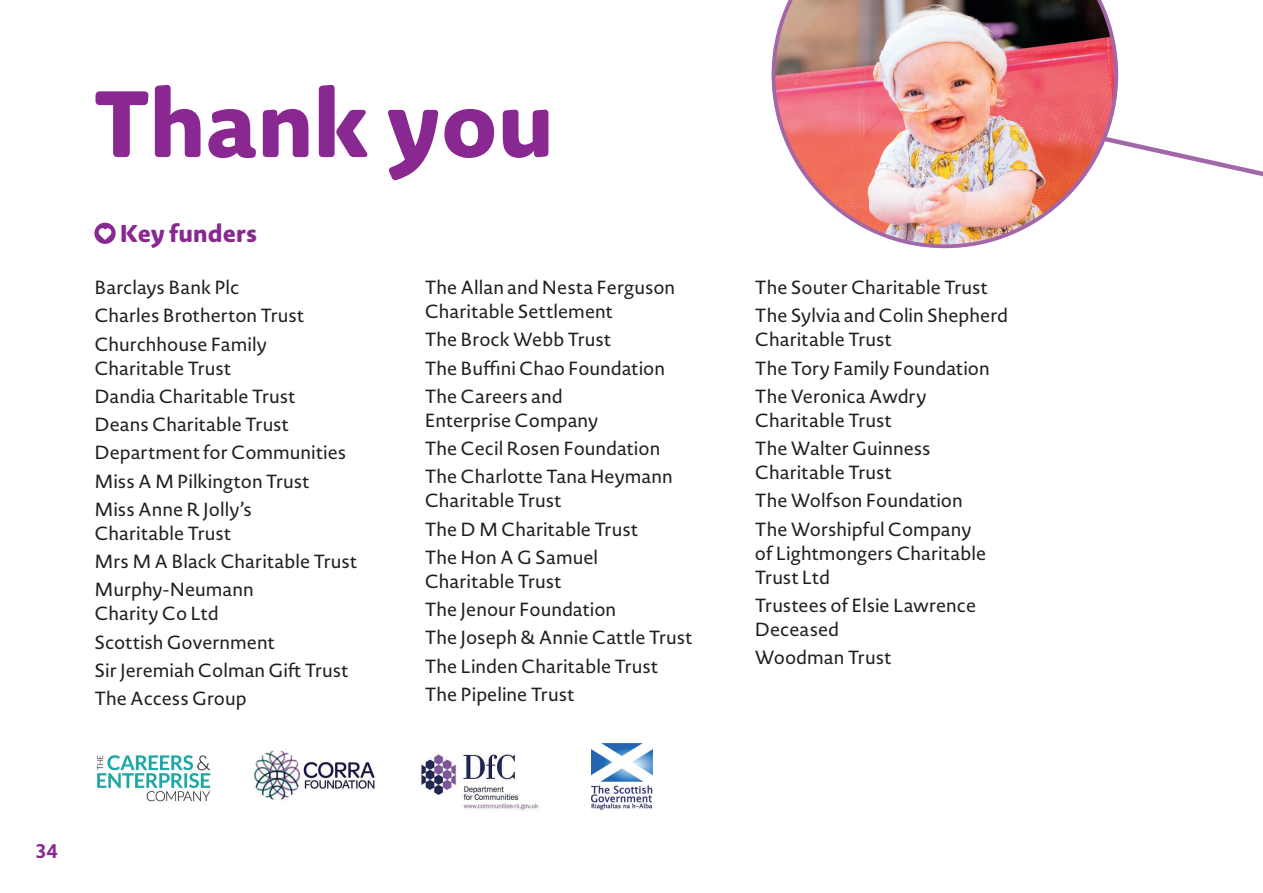
<style>
.page{position:relative;width:1263px;height:893px;background:#fff}
.page>*{position:absolute;margin:0;border:0;box-sizing:border-box;transform-origin:0 0}
.A_Head{font:800 92.55px "Novel Sans Rd Pro";color:#892890}
.B_Head{font:800 24px "Novel Sans Rd Pro";color:#892890}
.t1{font:700 19.5px "Novel Sans Rd Pro";color:#892890}
.Body_copy{font:18.75px/24px "Novel Sans Pro";color:#231f20}
</style>
<div class="page">
<hr style="left:1262px;top:0;width:1px;height:893px;background:#892890">
<img style="left:420px;top:753px;width:119px;height:58px">
<img style="left:97px;top:755px;width:114px;height:47px">
<img style="left:254px;top:751px;width:121px;height:49px">
<img style="left:591px;top:743px;width:61px;height:66px">
<svg style="left:1118px;top:129px;width:145px;height:100px"></svg>
<img style="left:772px;top:0;width:346px;height:248px">
<svg style="left:94px;top:223px;width:22px;height:21px"></svg>
<p class="A_Head" style="left:92px;top:55px;width:463px">Thank you</p>
<p class="B_Head" style="left:120px;top:215px;width:139px">Key funders</p>
<p class="Body_copy" style="left:94px;top:275px;width:147px">Barclays Bank Plc</p>
<p class="Body_copy" style="left:94px;top:304px;width:211px">Charles Brotherton Trust</p>
<p class="Body_copy" style="left:94px;top:332px;width:174px">Churchhouse Family<br>Charitable Trust</p>
<p class="Body_copy" style="left:94px;top:384px;width:203px">Dandia Charitable Trust</p>
<p class="Body_copy" style="left:94px;top:412px;width:196px">Deans Charitable Trust</p>
<p class="Body_copy" style="left:94px;top:441px;width:253px">Department for Communities</p>
<p class="Body_copy" style="left:94px;top:469px;width:217px">Miss A M Pilkington Trust</p>
<p class="Body_copy" style="left:94px;top:497px;width:159px">Miss Anne R Jolly’s<br>Charitable Trust</p>
<p class="Body_copy" style="left:94px;top:549px;width:264px">Mrs M A Black Charitable Trust</p>
<p class="Body_copy" style="left:94px;top:578px;width:161px">Murphy-Neumann<br>Charity Co Ltd</p>
<p class="Body_copy" style="left:94px;top:630px;width:182px">Scottish Government</p>
<p class="Body_copy" style="left:94px;top:658px;width:256px">Sir Jeremiah Colman Gift Trust</p>
<p class="Body_copy" style="left:94px;top:686px;width:154px">The Access Group</p>
<p class="Body_copy" style="left:425px;top:275px;width:252px">The Allan and Nesta Ferguson<br>Charitable Settlement</p>
<p class="Body_copy" style="left:425px;top:328px;width:188px">The Brock Webb Trust</p>
<p class="Body_copy" style="left:425px;top:356px;width:242px">The Buffini Chao Foundation</p>
<p class="Body_copy" style="left:425px;top:384px;width:175px">The Careers and<br>Enterprise Company</p>
<p class="Body_copy" style="left:425px;top:436px;width:237px">The Cecil Rosen Foundation</p>
<p class="Body_copy" style="left:425px;top:465px;width:249px">The Charlotte Tana Heymann<br>Charitable Trust</p>
<p class="Body_copy" style="left:425px;top:517px;width:215px">The D M Charitable Trust</p>
<p class="Body_copy" style="left:425px;top:545px;width:175px">The Hon A G Samuel<br>Charitable Trust</p>
<p class="Body_copy" style="left:425px;top:597px;width:193px">The Jenour Foundation</p>
<p class="Body_copy" style="left:425px;top:626px;width:269px">The Joseph &amp; Annie Cattle Trust</p>
<p class="Body_copy" style="left:425px;top:654px;width:235px">The Linden Charitable Trust</p>
<p class="Body_copy" style="left:425px;top:682px;width:151px">The Pipeline Trust</p>
<p class="t1" style="left:35px;top:836px;width:24px">34</p>
<p class="Body_copy" style="left:755px;top:275px;width:234px">The Souter Charitable Trust</p>
<p class="Body_copy" style="left:755px;top:304px;width:255px">The Sylvia and Colin Shepherd<br>Charitable Trust</p>
<p class="Body_copy" style="left:755px;top:356px;width:236px">The Tory Family Foundation</p>
<p class="Body_copy" style="left:755px;top:384px;width:173px">The Veronica Awdry<br>Charitable Trust</p>
<p class="Body_copy" style="left:755px;top:436px;width:177px">The Walter Guinness<br>Charitable Trust</p>
<p class="Body_copy" style="left:755px;top:489px;width:209px">The Wolfson Foundation</p>
<p class="Body_copy" style="left:755px;top:517px;width:233px">The Worshipful Company of Lightmongers Charitable<br>Trust Ltd</p>
<p class="Body_copy" style="left:755px;top:593px;width:223px">Trustees of Elsie Lawrence<br>Deceased</p>
<p class="Body_copy" style="left:755px;top:645px;width:138px">Woodman Trust</p>
</div>
